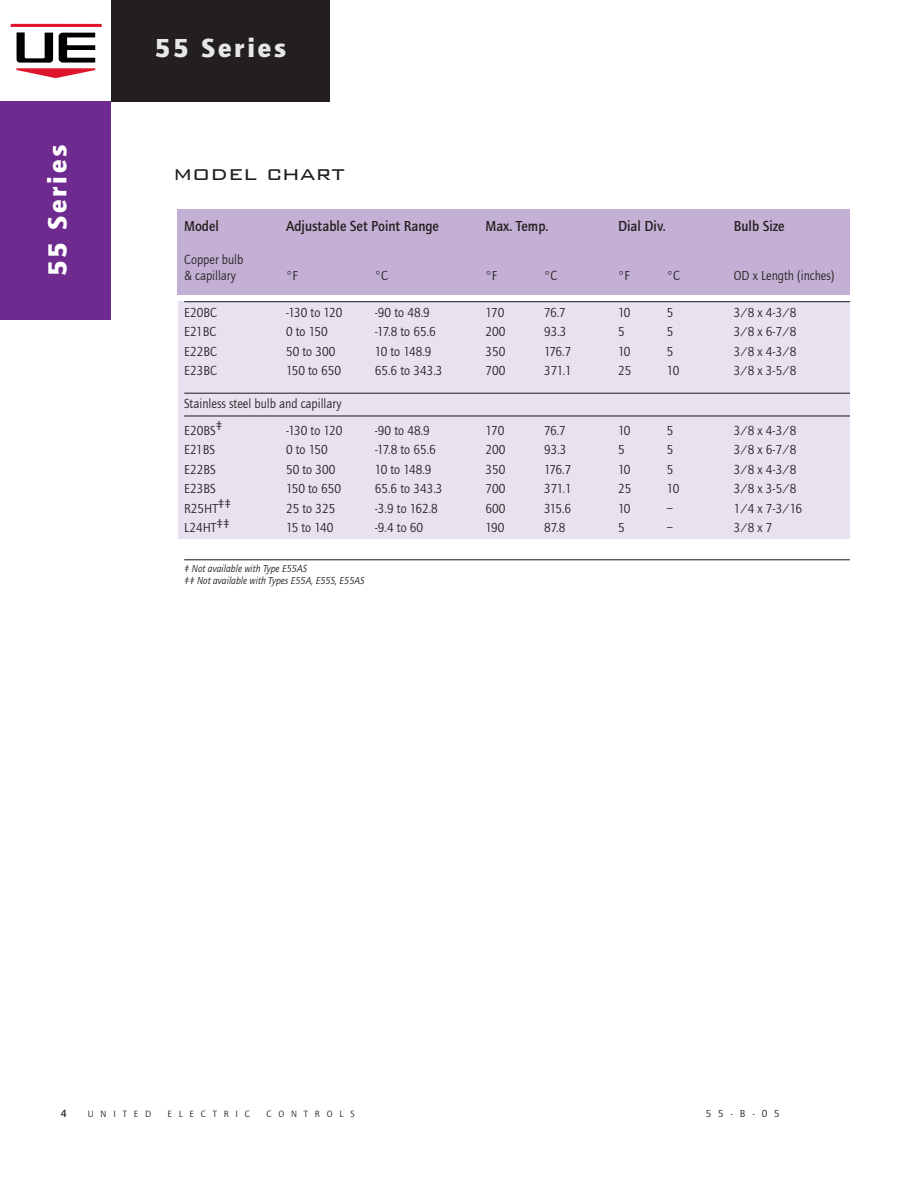
<style>
.page{position:relative;width:918px;height:1188px;background:#fff}
.page>*{position:absolute;margin:0;border:0;box-sizing:border-box;transform-origin:0 0}
.t1{font:900 27px "Quay Sans ITC";letter-spacing:.1em;color:#e6e7e9}
.t2{font:900 27px "Quay Sans ITC";letter-spacing:.1em;color:#fff}
.Technology{font:300 25.5px "Bank Gothic BT";color:#231f20}
.t3{font:15px "Quay Sans Md ITC";color:#231f20;scale:.93 1}
.Chart_Text{font:13.5px "Quay Sans ITC";color:#231f20;scale:.93 1}
.Chart_E_w_RULE_s__ab{font:13.5px "Quay Sans ITC";color:#231f20;scale:.93 1}
.Chart_D{font:13.5px "Quay Sans ITC";color:#231f20;scale:.93 1}
.t4{font:10.8px "Quay Sans Md ITC";color:#231f20}
.Chart_Text-2{font:italic 10.5px "Quay Sans ITC";color:#231f20;scale:.93 1}
.t5{font:10.5px "Quay Sans ITC Book SC900";color:#231f20}
.t6{font:9.45px "Quay Sans ITC Book SC900";letter-spacing:.72em;color:#231f20}
</style>
<div class="page">
<div style="left:111px;top:0;width:219px;height:102px;background:#231f20"></div>
<div style="left:0;top:101px;width:111px;height:219px;background:#6e2a8e"></div>
<hr style="left:11px;top:24px;width:91px;height:3px;background:#df162b">
<svg style="left:16px;top:32px;width:79px;height:46px"></svg>
<div style="left:178px;top:301px;width:672px;height:238px;background:#e8e1ef"></div>
<hr style="left:184px;top:301px;width:666px;height:1px;background:#231f20">
<hr style="left:184px;top:393px;width:666px;height:1px;background:#231f20">
<hr style="left:184px;top:416px;width:666px;height:1px;background:#231f20">
<hr style="left:184px;top:560px;width:666px;height:1px;background:#231f20">
<div style="left:178px;top:209px;width:672px;height:86px;background:#c4b0d4"></div>
<h1 class="t2" style="left:42px;top:276px;width:133px;rotate:-90deg">55 Series</h1>
<h1 class="t1" style="left:155px;top:33px;width:133px">55 Series</h1>
<p class="Technology" style="left:173px;top:160px;width:173px">model chart</p>
<p class="t3" style="left:184px;top:217px;width:39px">Model</p>
<p class="t3" style="left:286px;top:217px;width:166px">Adjustable Set Point Range</p>
<p class="t3" style="left:486px;top:217px;width:69px">Max. Temp.</p>
<p class="t3" style="left:618px;top:217px;width:53px">Dial Div.</p>
<p class="t3" style="left:734px;top:217px;width:56px">Bulb Size</p>
<p class="Chart_E_w_RULE_s__ab" style="left:184px;top:252px;width:65px">Copper bulb</p>
<p class="Chart_E_w_RULE_s__ab" style="left:184px;top:268px;width:57px">&amp; capillary</p>
<p class="Chart_E_w_RULE_s__ab" style="left:286px;top:268px;width:14px">°F</p>
<p class="Chart_E_w_RULE_s__ab" style="left:375px;top:268px;width:16px">°C</p>
<p class="Chart_E_w_RULE_s__ab" style="left:486px;top:268px;width:14px">°F</p>
<p class="Chart_E_w_RULE_s__ab" style="left:544px;top:268px;width:16px">°C</p>
<p class="Chart_E_w_RULE_s__ab" style="left:618px;top:268px;width:14px">°F</p>
<p class="Chart_E_w_RULE_s__ab" style="left:667px;top:268px;width:16px">°C</p>
<p class="Chart_E_w_RULE_s__ab" style="left:734px;top:268px;width:110px">OD x Length (inches)</p>
<p class="Chart_D" style="left:184px;top:305px;width:37px">E20BC</p>
<p class="Chart_D" style="left:286px;top:305px;width:62px">-130 to 120</p>
<p class="Chart_D" style="left:375px;top:305px;width:61px">-90 to 48.9</p>
<p class="Chart_D" style="left:486px;top:305px;width:22px">170</p>
<p class="Chart_D" style="left:544px;top:305px;width:25px">76.7</p>
<p class="Chart_D" style="left:618px;top:305px;width:15px">10</p>
<p class="Chart_D" style="left:667px;top:305px;width:9px">5</p>
<p class="Chart_D" style="left:734px;top:305px;width:69px">3/8 x 4-3/8</p>
<p class="Chart_Text" style="left:184px;top:324px;width:36px">E21BC</p>
<p class="Chart_Text" style="left:286px;top:324px;width:46px">0 to 150</p>
<p class="Chart_Text" style="left:375px;top:324px;width:67px">-17.8 to 65.6</p>
<p class="Chart_Text" style="left:486px;top:324px;width:23px">200</p>
<p class="Chart_Text" style="left:544px;top:324px;width:26px">93.3</p>
<p class="Chart_Text" style="left:618px;top:324px;width:9px">5</p>
<p class="Chart_Text" style="left:667px;top:324px;width:9px">5</p>
<p class="Chart_Text" style="left:734px;top:324px;width:69px">3/8 x 6-7/8</p>
<p class="Chart_Text" style="left:184px;top:344px;width:37px">E22BC</p>
<p class="Chart_Text" style="left:286px;top:344px;width:55px">50 to 300</p>
<p class="Chart_Text" style="left:375px;top:344px;width:63px">10 to 148.9</p>
<p class="Chart_Text" style="left:486px;top:344px;width:23px">350</p>
<p class="Chart_Text" style="left:544px;top:344px;width:31px">176.7</p>
<p class="Chart_Text" style="left:618px;top:344px;width:15px">10</p>
<p class="Chart_Text" style="left:667px;top:344px;width:9px">5</p>
<p class="Chart_Text" style="left:734px;top:344px;width:69px">3/8 x 4-3/8</p>
<p class="Chart_Text" style="left:184px;top:363px;width:37px">E23BC</p>
<p class="Chart_Text" style="left:286px;top:363px;width:61px">150 to 650</p>
<p class="Chart_Text" style="left:375px;top:363px;width:74px">65.6 to 343.3</p>
<p class="Chart_Text" style="left:486px;top:363px;width:23px">700</p>
<p class="Chart_Text" style="left:544px;top:363px;width:31px">371.1</p>
<p class="Chart_Text" style="left:618px;top:363px;width:16px">25</p>
<p class="Chart_Text" style="left:667px;top:363px;width:15px">10</p>
<p class="Chart_Text" style="left:734px;top:363px;width:69px">3/8 x 3-5/8</p>
<p class="Chart_E_w_RULE_s__ab" style="left:184px;top:396px;width:171px">Stainless steel bulb and capillary</p>
<p class="Chart_E_w_RULE_s__ab" style="left:184px;top:423px;width:43px">E20BS‡</p>
<p class="Chart_E_w_RULE_s__ab" style="left:286px;top:423px;width:62px">-130 to 120</p>
<p class="Chart_E_w_RULE_s__ab" style="left:375px;top:423px;width:61px">-90 to 48.9</p>
<p class="Chart_E_w_RULE_s__ab" style="left:486px;top:423px;width:22px">170</p>
<p class="Chart_E_w_RULE_s__ab" style="left:544px;top:423px;width:25px">76.7</p>
<p class="Chart_E_w_RULE_s__ab" style="left:618px;top:423px;width:15px">10</p>
<p class="Chart_E_w_RULE_s__ab" style="left:667px;top:423px;width:9px">5</p>
<p class="Chart_E_w_RULE_s__ab" style="left:734px;top:423px;width:69px">3/8 x 4-3/8</p>
<p class="Chart_Text" style="left:184px;top:442px;width:34px">E21BS</p>
<p class="Chart_Text" style="left:286px;top:442px;width:46px">0 to 150</p>
<p class="Chart_Text" style="left:375px;top:442px;width:67px">-17.8 to 65.6</p>
<p class="Chart_Text" style="left:486px;top:442px;width:23px">200</p>
<p class="Chart_Text" style="left:544px;top:442px;width:26px">93.3</p>
<p class="Chart_Text" style="left:618px;top:442px;width:9px">5</p>
<p class="Chart_Text" style="left:667px;top:442px;width:9px">5</p>
<p class="Chart_Text" style="left:734px;top:442px;width:69px">3/8 x 6-7/8</p>
<p class="Chart_Text" style="left:184px;top:462px;width:35px">E22BS</p>
<p class="Chart_Text" style="left:286px;top:462px;width:55px">50 to 300</p>
<p class="Chart_Text" style="left:375px;top:462px;width:63px">10 to 148.9</p>
<p class="Chart_Text" style="left:486px;top:462px;width:23px">350</p>
<p class="Chart_Text" style="left:544px;top:462px;width:31px">176.7</p>
<p class="Chart_Text" style="left:618px;top:462px;width:15px">10</p>
<p class="Chart_Text" style="left:667px;top:462px;width:9px">5</p>
<p class="Chart_Text" style="left:734px;top:462px;width:69px">3/8 x 4-3/8</p>
<p class="Chart_Text" style="left:184px;top:481px;width:35px">E23BS</p>
<p class="Chart_Text" style="left:286px;top:481px;width:61px">150 to 650</p>
<p class="Chart_Text" style="left:375px;top:481px;width:74px">65.6 to 343.3</p>
<p class="Chart_Text" style="left:486px;top:481px;width:23px">700</p>
<p class="Chart_Text" style="left:544px;top:481px;width:31px">371.1</p>
<p class="Chart_Text" style="left:618px;top:481px;width:16px">25</p>
<p class="Chart_Text" style="left:667px;top:481px;width:15px">10</p>
<p class="Chart_Text" style="left:734px;top:481px;width:69px">3/8 x 3-5/8</p>
<p class="Chart_Text" style="left:184px;top:501px;width:52px">R25HT‡‡</p>
<p class="Chart_Text" style="left:286px;top:501px;width:55px">25 to 325</p>
<p class="Chart_Text" style="left:375px;top:501px;width:69px">-3.9 to 162.8</p>
<p class="Chart_Text" style="left:486px;top:501px;width:23px">600</p>
<p class="Chart_Text" style="left:544px;top:501px;width:31px">315.6</p>
<p class="Chart_Text" style="left:618px;top:501px;width:15px">10</p>
<p class="Chart_Text" style="left:667px;top:501px;width:8px">–</p>
<p class="Chart_Text" style="left:734px;top:501px;width:75px">1/4 x 7-3/16</p>
<p class="Chart_Text" style="left:184px;top:520px;width:50px">L24HT‡‡</p>
<p class="Chart_Text" style="left:286px;top:520px;width:52px">15 to 140</p>
<p class="Chart_Text" style="left:375px;top:520px;width:53px">-9.4 to 60</p>
<p class="Chart_Text" style="left:486px;top:520px;width:22px">190</p>
<p class="Chart_Text" style="left:544px;top:520px;width:24px">87.8</p>
<p class="Chart_Text" style="left:618px;top:520px;width:9px">5</p>
<p class="Chart_Text" style="left:667px;top:520px;width:8px">–</p>
<p class="Chart_Text" style="left:734px;top:520px;width:43px">3/8 x 7</p>
<p class="Chart_Text-2" style="left:184px;top:563px;width:134px">‡ Not available with Type E55AS</p>
<p class="Chart_Text-2" style="left:184px;top:575px;width:195px">‡‡ Not available with Types E55A, E55S, E55AS</p>
<p class="t4" style="left:61px;top:1107px;width:7px">4</p>
<p class="t6" style="left:88px;top:1108px;width:65px">UNITED</p>
<p class="t6" style="left:167px;top:1108px;width:84px">ELECTRIC</p>
<p class="t6" style="left:266px;top:1108px;width:90px">CONTROLS</p>
<p class="t5" style="left:706px;top:1107px;width:76px">55-B-05</p>
</div>
